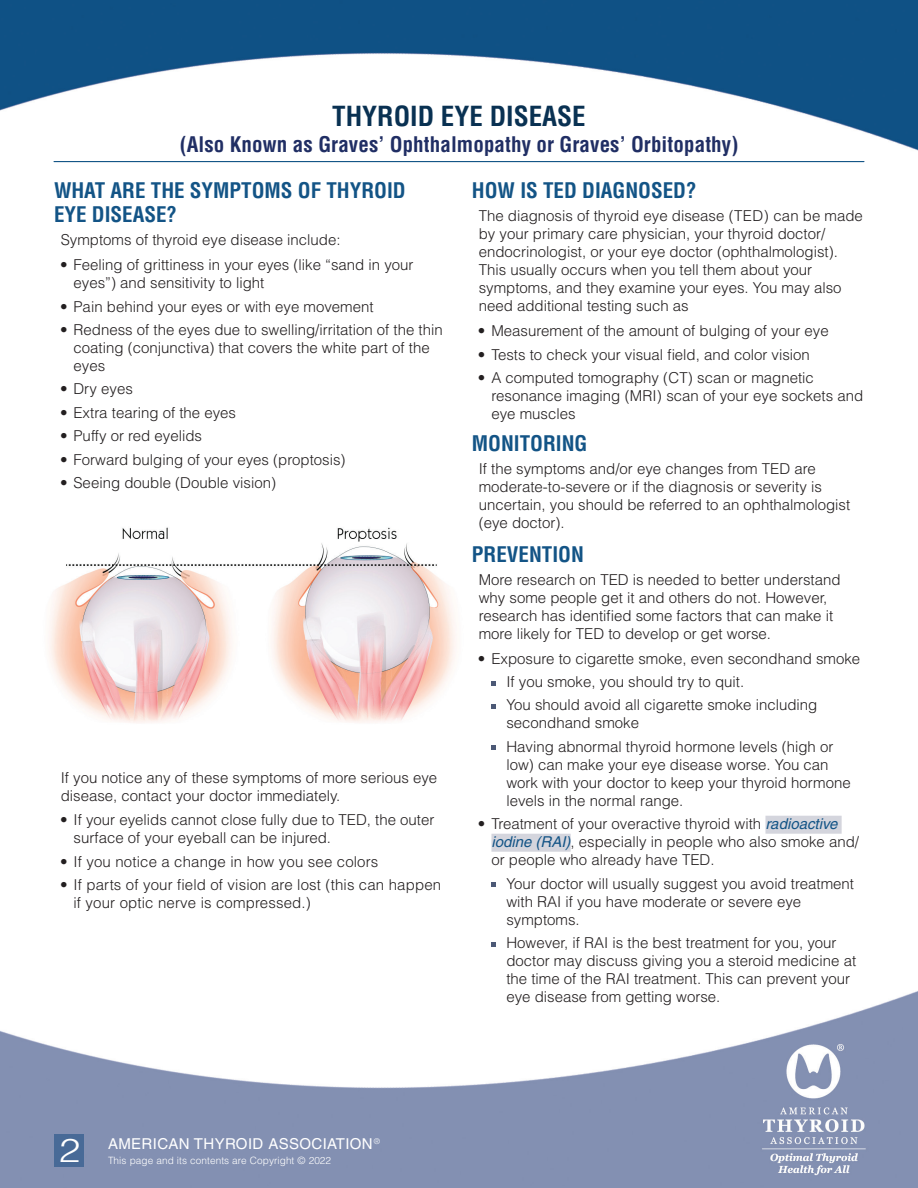
<style>
.page{position:relative;width:918px;height:1188px;background:#fff}
.page>*{position:absolute;margin:0;border:0;box-sizing:border-box;transform-origin:0 0}
.t1{font:300 33px "Helvetica";color:#fff;scale:1.18 1}
.t2{font:700 condensed 27px "Helvetica";color:#093152}
.t3{font:700 condensed 21px/24px "Helvetica";color:#135486}
.t4{font:700 condensed 21px "Helvetica";letter-spacing:.005em;color:#202e64}
.t5{font:300 15px/18px "Helvetica";color:#231f20}
.t6{font:15px "Helvetica";letter-spacing:.025em;color:#fff}
.t7{font:300 10.05px "Helvetica";letter-spacing:.005em;color:#fff}
.s1{font-weight:400;font-style:italic;color:#135486}
</style>
<div class="page">
<img style="left:0;top:0;width:918px;height:1188px">
<hr style="left:54px;top:161px;width:810px;height:1px;background:#135486">
<div style="left:765px;top:816px;width:77px;height:18px;background:#d4d5dd"></div>
<div style="left:491px;top:834px;width:80px;height:18px;background:#d4d5dd"></div>
<svg style="left:491px;top:681px;width:5px;height:5px"></svg>
<svg style="left:491px;top:704px;width:5px;height:5px"></svg>
<svg style="left:491px;top:745px;width:5px;height:5px"></svg>
<svg style="left:491px;top:882px;width:5px;height:5px"></svg>
<svg style="left:491px;top:942px;width:5px;height:5px"></svg>
<div style="left:55px;top:1134px;width:29px;height:32px;background:#486a97"></div>
<img style="left:33px;top:513px;width:437px;height:221px">
<h2 class="t2" style="left:332px;top:99px;width:255px">THYROID EYE DISEASE</h2>
<h3 class="t4" style="left:180px;top:131px;width:560px">(Also Known as Graves’ Ophthalmopathy or Graves’ Orbitopathy)</h3>
<h3 class="t3" style="left:54px;top:178px;width:353px">WHAT ARE THE SYMPTOMS OF THYROID<br>EYE DISEASE?</h3>
<p class="t5" style="left:61px;top:231px;width:281px">Symptoms of thyroid eye disease include:</p>
<p class="t5" style="left:74px;top:256px;width:342px;text-indent:-14px">• Feeling of grittiness in your eyes (like “sand in your eyes”) and sensitivity to light</p>
<p class="t5" style="left:60px;top:297px;width:315px">• Pain behind your eyes or with eye movement</p>
<p class="t5" style="left:74px;top:320px;width:371px;text-indent:-14px">• Redness of the eyes due to swelling/irritation of the thin coating (conjunctiva) that covers the white part of the eyes</p>
<p class="t5" style="left:60px;top:380px;width:74px">• Dry eyes</p>
<p class="t5" style="left:60px;top:403px;width:178px">• Extra tearing of the eyes</p>
<p class="t5" style="left:60px;top:427px;width:144px">• Puffy or red eyelids</p>
<p class="t5" style="left:60px;top:450px;width:287px">• Forward bulging of your eyes (proptosis)</p>
<p class="t5" style="left:60px;top:473px;width:218px">• Seeing double (Double vision)</p>
<h3 class="t3" style="left:472px;top:178px;width:226px">HOW IS TED DIAGNOSED?</h3>
<p class="t5" style="left:479px;top:207px;width:386px">The diagnosis of thyroid eye disease (TED) can be made by your primary care physician, your thyroid doctor/ endocrinologist, or your eye doctor (ophthalmologist).<br>This usually occurs when you tell them about your symptoms, and they examine your eyes. You may also need additional testing such as</p>
<p class="t5" style="left:478px;top:322px;width:352px">• Measurement of the amount of bulging of your eye</p>
<p class="t5" style="left:478px;top:345px;width:333px">• Tests to check your visual field, and color vision</p>
<p class="t5" style="left:491px;top:368px;width:373px;text-indent:-14px">• A computed tomography (CT) scan or magnetic resonance imaging (MRI) scan of your eye sockets and eye muscles</p>
<h3 class="t3" style="left:472px;top:431px;width:117px">MONITORING</h3>
<p class="t5" style="left:479px;top:460px;width:373px">If the symptoms and/or eye changes from TED are moderate-to-severe or if the diagnosis or severity is uncertain, you should be referred to an ophthalmologist (eye doctor).</p>
<h3 class="t3" style="left:472px;top:542px;width:114px">PREVENTION</h3>
<p class="t5" style="left:479px;top:570px;width:363px">More research on TED is needed to better understand why some people get it and others do not. However, research has identified some factors that can make it more likely for TED to develop or get worse.</p>
<p class="t5" style="left:506px;top:646px;width:355px;line-height:23.4px;text-indent:-29px">• Exposure to cigarette smoke, even secondhand smoke<br>If you smoke, you should try to quit.<br>You should avoid all cigarette smoke including</p>
<p class="t5" style="left:506px;top:711px;width:329px;line-height:23.4px">secondhand smoke<br>Having abnormal thyroid hormone levels (high or</p>
<p class="t5" style="left:506px;top:755px;width:346px">low) can make your eye disease worse. You can work with your doctor to keep your thyroid hormone levels in the normal range.</p>
<p class="t5" style="left:491px;top:815px;width:369px;text-indent:-14px">• Treatment of your overactive thyroid with <span class="s1">radioactive iodine (RAI)</span>, especially in people who also smoke and/ or people who already have TED.</p>
<p class="t5" style="left:506px;top:874px;width:349px">Your doctor will usually suggest you avoid treatment with RAI if you have moderate or severe eye symptoms.</p>
<p class="t5" style="left:506px;top:934px;width:351px">However, if RAI is the best treatment for you, your doctor may discuss giving you a steroid medicine at the time of the RAI treatment. This can prevent your eye disease from getting worse.</p>
<p class="t5" style="left:61px;top:768px;width:378px">If you notice any of these symptoms of more serious eye disease, contact your doctor immediately.</p>
<p class="t5" style="left:74px;top:811px;width:363px;text-indent:-14px">• If your eyelids cannot close fully due to TED, the outer surface of your eyeball can be injured.</p>
<p class="t5" style="left:60px;top:852px;width:320px">• If you notice a change in how you see colors</p>
<p class="t5" style="left:74px;top:876px;width:369px;text-indent:-14px">• If parts of your field of vision are lost (this can happen if your optic nerve is compressed.)</p>
<h1 class="t1" style="left:59px;top:1130px;width:20px">2</h1>
<p class="t6" style="left:108px;top:1135px;width:274px">AMERICAN THYROID ASSOCIATION<sup>®</sup></p>
<p class="t7" style="left:108px;top:1154px;width:225px">This page and its contents are Copyright © 2022</p>
</div>
